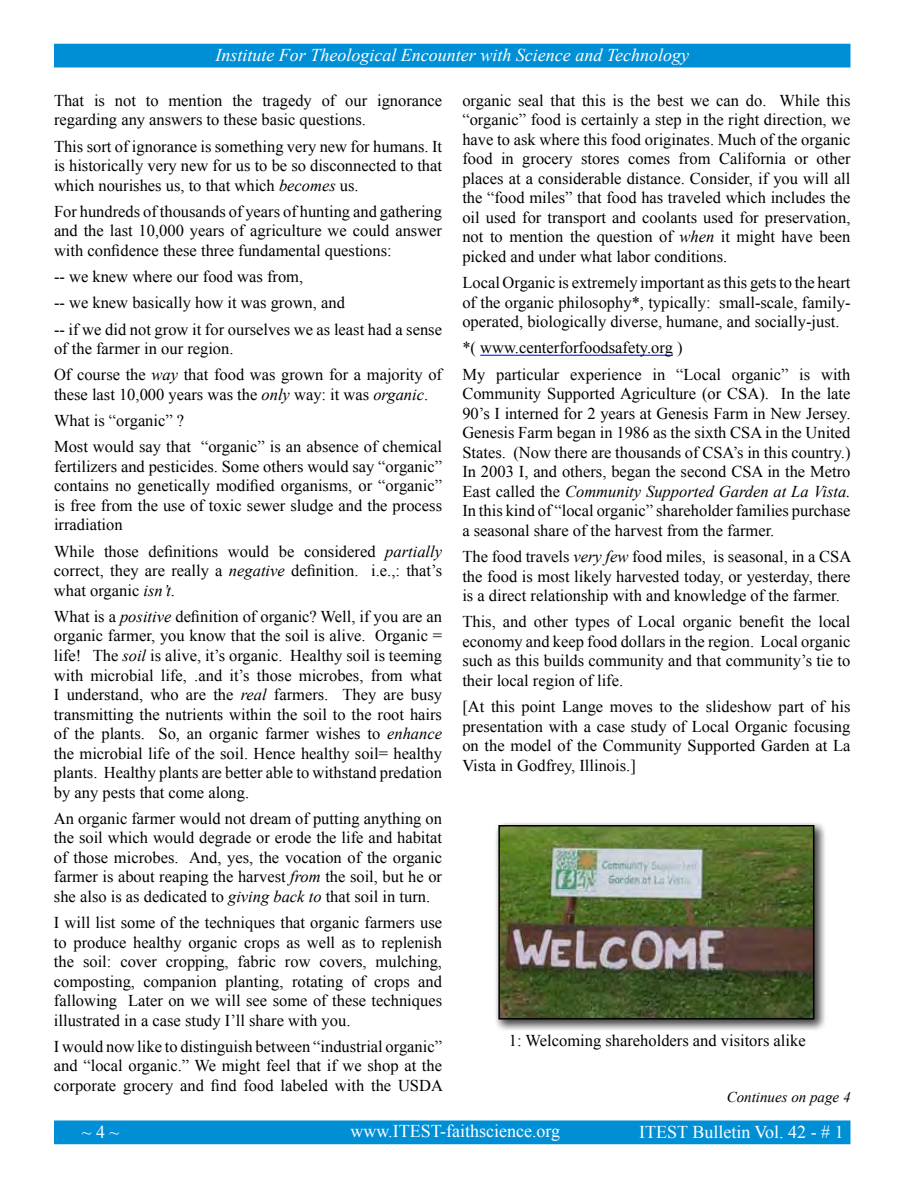
<style>
.page{position:relative;width:918px;height:1188px;background:#fff}
.page>*{position:absolute;margin:0;border:0;box-sizing:border-box;transform-origin:0 0}
.t1{font:italic 18px "Times New Roman";color:#fff}
.t2{font:18px "Times New Roman";color:#fff}
.t3{font:16.5px/19.5px "Times New Roman";color:#000;text-align:justify}
.t4{font:italic 15px "Times New Roman";color:#000}
.s1{font-style:italic}
</style>
<div class="page">
<div style="left:55px;top:1121px;width:795px;height:23px;background:#008fd5"></div>
<div style="left:54px;top:1120px;width:796px;height:24px;border:2px solid #008fd5"></div>
<div style="left:55px;top:44px;width:795px;height:23px;background:#008fd5"></div>
<hr style="left:480px;top:355px;width:193px;height:1px;background:#00f">
<img style="left:496px;top:823px;width:329px;height:207px">
<img style="left:501px;top:828px;width:310px;height:189px">
<div style="left:498px;top:825px;width:316px;height:195px;border:2px solid #000"></div>
<p class="t1" style="left:215px;top:43px;width:475px">Institute For Theological Encounter with Science and Technology</p>
<p class="t3" style="left:54px;top:90px;width:390px">That is not to mention the tragedy of our ignorance regarding any answers to these basic questions.</p>
<p class="t3" style="left:54px;top:136px;width:390px">This sort of ignorance is something very new for humans. It is historically very new for us to be so disconnected to that which nourishes us, to that which <span class="s1">becomes</span> us.</p>
<p class="t3" style="left:54px;top:201px;width:390px">For hundreds of thousands of years of hunting and gathering and the last 10,000 years of agriculture we could answer with confidence these three fundamental questions:</p>
<p class="t3" style="left:54px;top:263px;width:390px;line-height:26.2px;text-align:left">-- we knew where our food was from,<br>-- we knew basically how it was grown, and<br>-- if we did not grow it for ourselves we as least had a sense</p>
<p class="t3" style="left:54px;top:335px;width:390px;line-height:26.2px">of the farmer in our region.<br>Of course the <span class="s1">way</span> that food was grown for a majority of</p>
<p class="t3" style="left:54px;top:381px;width:390px;line-height:26.2px;text-align:left">these last 10,000 years was the <span class="s1">only</span> way: it was <span class="s1">organic</span>.<br>What is “organic” ?<br>Most would say that “organic” is an absence of chemical</p>
<p class="t3" style="left:54px;top:456px;width:390px">fertilizers and pesticides. Some others would say “organic” contains no genetically modified organisms, or “organic” is free from the use of toxic sewer sludge and the process irradiation</p>
<p class="t3" style="left:54px;top:541px;width:390px">While those definitions would be considered <span class="s1">partially </span>correct, they are really a <span class="s1">negative</span> definition. i.e.,: that’s what organic <span class="s1">isn’t</span>.</p>
<p class="t3" style="left:54px;top:606px;width:390px">What is a <span class="s1">positive</span> definition of organic? Well, if you are an organic farmer, you know that the soil is alive. Organic = life! The <span class="s1">soil</span> is alive, it’s organic. Healthy soil is teeming with microbial life, .and it’s those microbes, from what I understand, who are the <span class="s1">real</span> farmers. They are busy transmitting the nutrients within the soil to the root hairs of the plants. So, an organic farmer wishes to <span class="s1">enhance </span>the microbial life of the soil. Hence healthy soil= healthy plants. Healthy plants are better able to withstand predation by any pests that come along.</p>
<p class="t3" style="left:54px;top:808px;width:390px">An organic farmer would not dream of putting anything on the soil which would degrade or erode the life and habitat of those microbes. And, yes, the vocation of the organic farmer is about reaping the harvest <span class="s1">from</span> the soil, but he or she also is as dedicated to <span class="s1">giving back to</span> that soil in turn.</p>
<p class="t3" style="left:54px;top:913px;width:390px">I will list some of the techniques that organic farmers use to produce healthy organic crops as well as to replenish the soil: cover cropping, fabric row covers, mulching, composting, companion planting, rotating of crops and fallowing Later on we will see some of these techniques illustrated in a case study I’ll share with you.</p>
<p class="t3" style="left:54px;top:1036px;width:391px">I would now like to distinguish between “industrial organic” and “local organic.” We might feel that if we shop at the corporate grocery and find food labeled with the USDA</p>
<p class="t3" style="left:462px;top:90px;width:390px">organic seal that this is the best we can do. While this “organic” food is certainly a step in the right direction, we have to ask where this food originates. Much of the organic food in grocery stores comes from California or other places at a considerable distance. Consider, if you will all the “food miles” that food has traveled which includes the oil used for transport and coolants used for preservation, not to mention the question of <span class="s1">when</span> it might have been picked and under what labor conditions.</p>
<p class="t3" style="left:462px;top:273px;width:390px">Local Organic is extremely important as this gets to the heart of the organic philosophy*, typically: small-scale, family&shy;operated, biologically diverse, humane, and socially-just.</p>
<p class="t3" style="left:462px;top:335px;width:390px;line-height:26.2px">*( www.centerforfoodsafety.org )<br>My particular experience in “Local organic” is with</p>
<p class="t3" style="left:462px;top:384px;width:390px">Community Supported Agriculture (or CSA). In the late 90’s I interned for 2 years at Genesis Farm in New Jersey.<br>Genesis Farm began in 1986 as the sixth CSA in the United States. (Now there are thousands of CSA’s in this country.)<br>In 2003 I, and others, began the second CSA in the Metro East called the <span class="s1">Community Supported Garden at La Vista.<br></span>In this kind of “local organic” shareholder families purchase a seasonal share of the harvest from the farmer.</p>
<p class="t3" style="left:462px;top:546px;width:390px">The food travels <span class="s1">very few</span> food miles, is seasonal, in a CSA the food is most likely harvested today, or yesterday, there is a direct relationship with and knowledge of the farmer.</p>
<p class="t3" style="left:462px;top:612px;width:390px">This, and other types of Local organic benefit the local economy and keep food dollars in the region. Local organic such as this builds community and that community’s tie to their local region of life.</p>
<p class="t3" style="left:462px;top:696px;width:390px">[At this point Lange moves to the slideshow part of his presentation with a case study of Local Organic focusing on the model of the Community Supported Garden at La Vista in Godfrey, Illinois.]</p>
<p class="t3" style="left:509px;top:1030px;width:298px">1: Welcoming shareholders and visitors alike</p>
<p class="t4" style="left:727px;top:1086px;width:125px">Continues on page 4</p>
<p class="t2" style="left:82px;top:1120px;width:39px">~ 4 ~</p>
<p class="t2" style="left:350px;top:1119px;width:211px">www.ITEST-faithscience.org</p>
<p class="t2" style="left:639px;top:1120px;width:206px">ITEST Bulletin Vol. 42 - # 1</p>
</div>
